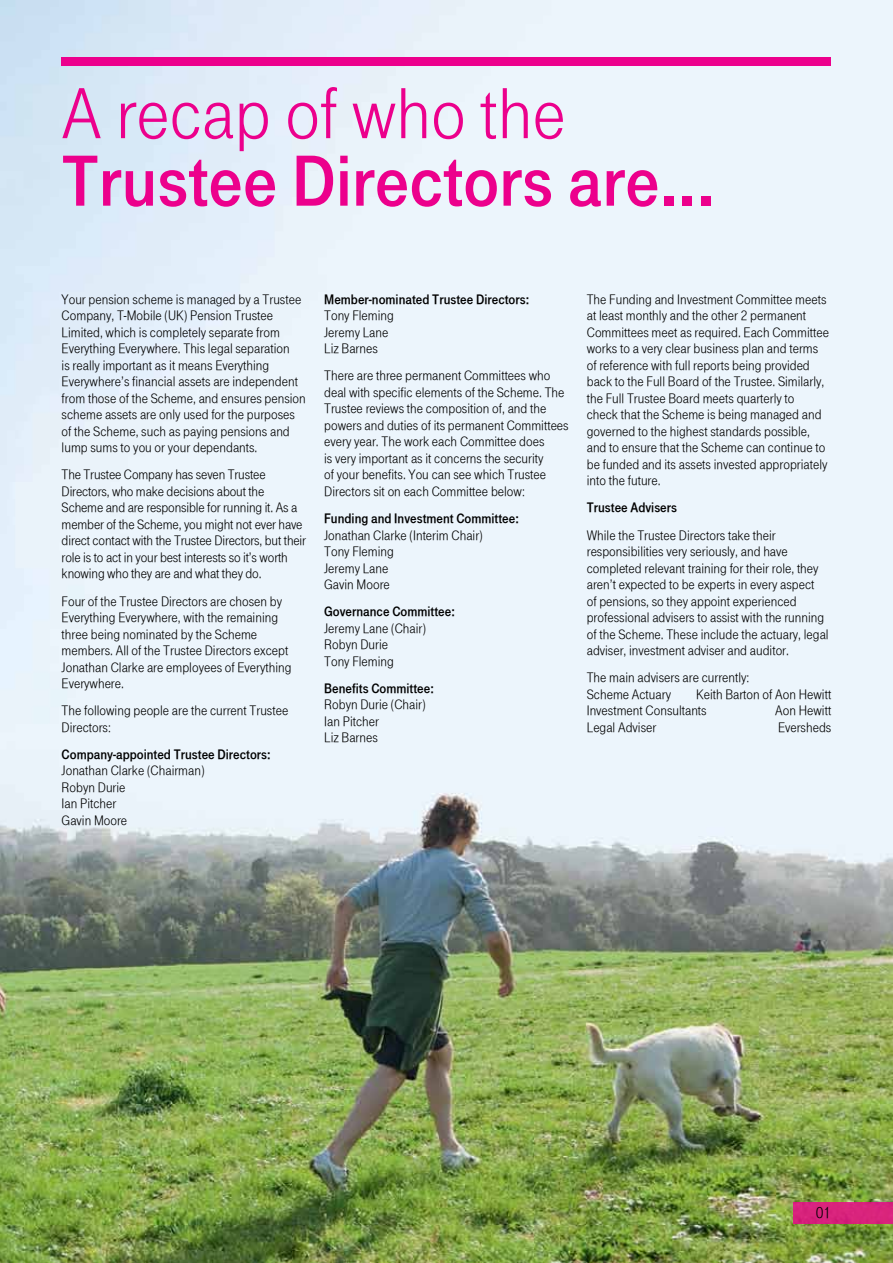
<style>
.page{position:relative;width:893px;height:1263px;background:#fff}
.page>*{position:absolute;margin:0;border:0;box-sizing:border-box;transform-origin:0 0}
.t1{font:75px "Tele Grotesk Fet";color:#ec008c}
.t2{font:75px "Tele Grotesk Nor";color:#ec008c}
.t3{font:16.5px "Tele Grotesk Nor";color:#000}
.t4{font:14.25px/16.5px "Tele Grotesk Nor";color:#000}
.t5{font:14.25px "Tele Grotesk Fet";color:#000}
</style>
<div class="page">
<img style="left:0;top:0;width:893px;height:1263px">
<div style="left:794px;top:1202px;width:99px;height:22px;background:#d8237c"></div>
<div style="left:62px;top:57px;width:769px;height:9px;background:#ec008c"></div>
<h1 class="t2" style="left:62px;top:62px;width:506px">A recap of who the</h1>
<h1 class="t1" style="left:62px;top:129px;width:655px">Trustee Directors are...</h1>
<p class="t4" style="left:62px;top:290px;width:246px">Your pension scheme is managed by a Trustee Company, T-Mobile (UK) Pension Trustee Limited, which is completely separate from Everything Everywhere. This legal separation<br>is really important as it means Everything Everywhere’s financial assets are independent from those of the Scheme, and ensures pension scheme assets are only used for the purposes of the Scheme, such as paying pensions and lump sums to you or your dependants.</p>
<p class="t4" style="left:62px;top:466px;width:246px">The Trustee Company has seven Trustee Directors, who make decisions about the Scheme and are responsible for running it. As a member of the Scheme, you might not ever have direct contact with the Trustee Directors, but their role is to act in your best interests so it’s worth knowing who they are and what they do.</p>
<p class="t4" style="left:62px;top:592px;width:231px">Four of the Trustee Directors are chosen by Everything Everywhere, with the remaining three being nominated by the Scheme members. All of the Trustee Directors except Jonathan Clarke are employees of Everything Everywhere.</p>
<p class="t4" style="left:62px;top:701px;width:228px">The following people are the current Trustee<br>Directors:</p>
<p class="t5" style="left:62px;top:744px;width:211px">Company-appointed Trustee Directors:</p>
<p class="t4" style="left:62px;top:761px;width:144px">Jonathan Clarke (Chairman)<br>Robyn Durie<br>Ian Pitcher<br>Gavin Moore</p>
<p class="t5" style="left:324px;top:289px;width:206px">Member-nominated Trustee Directors:</p>
<p class="t4" style="left:324px;top:306px;width:71px">Tony Fleming<br>Jeremy Lane<br>Liz Barnes</p>
<p class="t4" style="left:324px;top:367px;width:246px">There are three permanent Committees who deal with specific elements of the Scheme. The Trustee reviews the composition of, and the powers and duties of its permanent Committees every year. The work each Committee does<br>is very important as it concerns the security<br>of your benefits. You can see which Trustee Directors sit on each Committee below:</p>
<p class="t5" style="left:324px;top:508px;width:196px">Funding and Investment Committee:</p>
<p class="t4" style="left:324px;top:526px;width:160px">Jonathan Clarke (Interim Chair)<br>Tony Fleming<br>Jeremy Lane<br>Gavin Moore</p>
<p class="t5" style="left:324px;top:602px;width:132px">Governance Committee:</p>
<p class="t4" style="left:324px;top:619px;width:103px">Jeremy Lane (Chair)<br>Robyn Durie<br>Tony Fleming</p>
<p class="t5" style="left:324px;top:678px;width:111px">Benefits Committee:</p>
<p class="t4" style="left:324px;top:696px;width:103px">Robyn Durie (Chair)<br>Ian Pitcher<br>Liz Barnes</p>
<p class="t4" style="left:587px;top:290px;width:244px">The Funding and Investment Committee meets at least monthly and the other 2 permanent Committees meet as required. Each Committee works to a very clear business plan and terms of reference with full reports being provided back to the Full Board of the Trustee. Similarly, the Full Trustee Board meets quarterly to check that the Scheme is being managed and governed to the highest standards possible, and to ensure that the Scheme can continue to be funded and its assets invested appropriately into the future.</p>
<p class="t5" style="left:587px;top:498px;width:92px">Trustee Advisers</p>
<p class="t4" style="left:587px;top:526px;width:243px">While the Trustee Directors take their responsibilities very seriously, and have completed relevant training for their role, they aren’t expected to be experts in every aspect<br>of pensions, so they appoint experienced professional advisers to assist with the running of the Scheme. These include the actuary, legal adviser, investment adviser and auditor.</p>
<p class="t4" style="left:587px;top:668px;width:164px">The main advisers are currently:<br>Scheme Actuary</p>
<p class="t4" style="left:587px;top:685px;width:246px;text-indent:109px">Keith Barton of Aon Hewitt<br>Investment Consultants</p>
<p class="t4" style="left:775px;top:701px;width:58px">Aon Hewitt</p>
<p class="t4" style="left:587px;top:718px;width:71px">Legal Adviser</p>
<p class="t4" style="left:778px;top:718px;width:55px">Eversheds</p>
<p class="t3" style="left:816px;top:1201px;width:17px">01</p>
</div>
